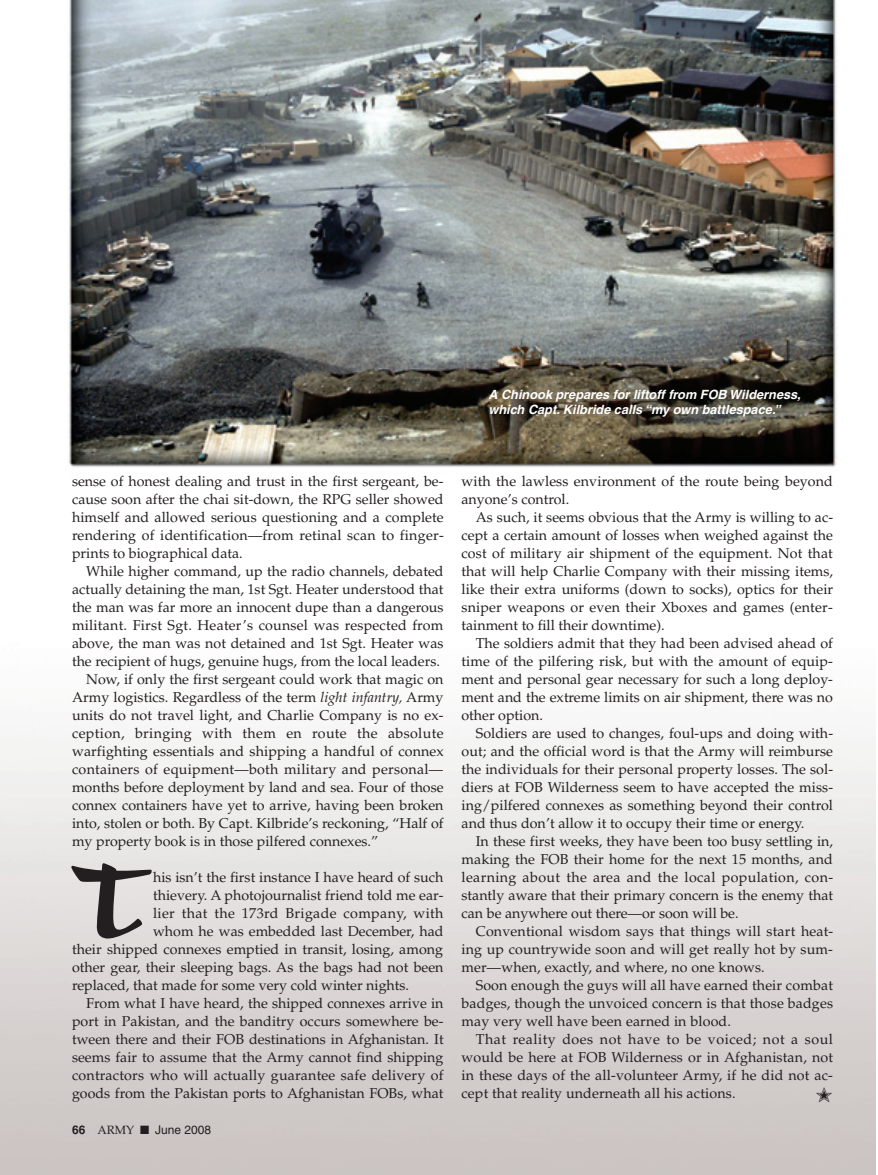
<style>
.page{position:relative;width:878px;height:1175px;background:#fff}
.page>*{position:absolute;margin:0;border:0;box-sizing:border-box;transform-origin:0 0}
.t1{font:900 118.5px "Present";color:#231f20;scale:.83 1}
.t2{font:14.25px/18px "Palatino";color:#231f20;text-align:justify}
.t3{font:14.25px "Palatino";letter-spacing:.025em;color:#231f20}
.t4{font:14.25px "Palatino";letter-spacing:.02em;color:#231f20}
.t5{font:italic 700 12.75px/15.8px "Helvetica";color:#fff}
.t6{font:12px "Helvetica";color:#231f20}
.s1{font-style:italic}
.s2{font-weight:700}
.s3{font-family:"Palatino"}
</style>
<div class="page">
<img style="left:0;top:0;width:875px;height:1174px">
<svg style="left:816px;top:1087px;width:16px;height:15px"></svg>
<p class="t5" style="left:488px;top:387px;width:314px">A Chinook prepares for liftoff from FOB Wilderness, which Capt. Kilbride calls “my own battlespace.”</p>
<p class="t2" style="left:72px;top:474px;width:373px">sense of honest dealing and trust in the first sergeant, be&shy;cause soon after the chai sit-down, the RPG seller showed himself and allowed serious questioning and a complete rendering of identification—from retinal scan to finger&shy;prints to biographical data.</p>
<p class="t2" style="left:86px;top:564px;width:359px">While higher command, up the radio channels, debated</p>
<p class="t2" style="left:72px;top:582px;width:373px">actually detaining the man, 1st Sgt. Heater understood that</p>
<p class="t2" style="left:72px;top:600px;width:373px">the man was far more an innocent dupe than a dangerous</p>
<p class="t2" style="left:72px;top:618px;width:373px">militant. First Sgt. Heater’s counsel was respected from</p>
<p class="t2" style="left:72px;top:636px;width:373px">above, the man was not detained and 1st Sgt. Heater was</p>
<p class="t2" style="left:72px;top:654px;width:369px">the recipient of hugs, genuine hugs, from the local leaders.</p>
<p class="t2" style="left:86px;top:672px;width:359px">Now, if only the first sergeant could work that magic on</p>
<p class="t2" style="left:72px;top:690px;width:373px">Army logistics. Regardless of the term <span class="s1">light infantry,</span> Army</p>
<p class="t2" style="left:72px;top:708px;width:373px">units do not travel light, and Charlie Company is no ex-</p>
<p class="t3" style="left:72px;top:728px;width:373px">ception, bringing with them en route the absolute</p>
<p class="t2" style="left:72px;top:744px;width:373px">warfighting essentials and shipping a handful of connex</p>
<p class="t4" style="left:72px;top:764px;width:372px">containers of equipment—both military and personal—</p>
<p class="t2" style="left:72px;top:780px;width:373px">months before deployment by land and sea. Four of those</p>
<p class="t2" style="left:72px;top:798px;width:373px">connex containers have yet to arrive, having been broken</p>
<p class="t2" style="left:72px;top:816px;width:373px">into, stolen or both. By Capt. Kilbride’s reckoning, “Half of</p>
<p class="t2" style="left:72px;top:834px;width:308px">my property book is in those pilfered connexes.”</p>
<h1 class="t1" style="left:72px;top:859px;width:94px">T</h1>
<p class="t2" style="left:153px;top:870px;width:292px">his isn’t the first instance I have heard of such</p>
<p class="t2" style="left:153px;top:888px;width:292px">thievery. A photojournalist friend told me ear-</p>
<p class="t3" style="left:153px;top:908px;width:292px">lier that the 173rd Brigade company, with</p>
<p class="t2" style="left:153px;top:924px;width:292px">whom he was embedded last December, had</p>
<p class="t2" style="left:72px;top:942px;width:372px">their shipped connexes emptied in transit, losing, among</p>
<p class="t2" style="left:72px;top:960px;width:373px">other gear, their sleeping bags. As the bags had not been</p>
<p class="t2" style="left:72px;top:978px;width:338px">replaced, that made for some very cold winter nights.</p>
<p class="t2" style="left:86px;top:996px;width:359px">From what I have heard, the shipped connexes arrive in</p>
<p class="t2" style="left:72px;top:1014px;width:373px">port in Pakistan, and the banditry occurs somewhere be-</p>
<p class="t2" style="left:72px;top:1032px;width:373px">tween there and their FOB destinations in Afghanistan. It</p>
<p class="t2" style="left:72px;top:1050px;width:373px">seems fair to assume that the Army cannot find shipping</p>
<p class="t2" style="left:72px;top:1068px;width:373px">contractors who will actually guarantee safe delivery of</p>
<p class="t2" style="left:72px;top:1086px;width:373px">goods from the Pakistan ports to Afghanistan FOBs, what</p>
<p class="t6" style="left:72px;top:1125px;width:140px"><span class="s2">66</span> <span class="s3">ARMY</span> ■ June 2008</p>
<p class="t2" style="left:461px;top:474px;width:373px">with the lawless environment of the route being beyond anyone’s control.</p>
<p class="t2" style="left:461px;top:510px;width:373px;text-indent:14px">As such, it seems obvious that the Army is willing to ac&shy;cept a certain amount of losses when weighed against the cost of military air shipment of the equipment. Not that that will help Charlie Company with their missing items, like their extra uniforms (down to socks), optics for their sniper weapons or even their Xboxes and games (enter&shy;tainment to fill their downtime).</p>
<p class="t2" style="left:461px;top:636px;width:373px;text-indent:14px">The soldiers admit that they had been advised ahead of time of the pilfering risk, but with the amount of equip&shy;ment and personal gear necessary for such a long deploy&shy;ment and the extreme limits on air shipment, there was no other option.</p>
<p class="t2" style="left:461px;top:726px;width:373px;text-indent:14px">Soldiers are used to changes, foul-ups and doing with&shy;out; and the official word is that the Army will reimburse the individuals for their personal property losses. The sol&shy;diers at FOB Wilderness seem to have accepted the miss&shy;ing/pilfered connexes as something beyond their control and thus don’t allow it to occupy their time or energy.</p>
<p class="t2" style="left:461px;top:834px;width:373px;text-indent:14px">In these first weeks, they have been too busy settling in, making the FOB their home for the next 15 months, and learning about the area and the local population, con&shy;stantly aware that their primary concern is the enemy that can be anywhere out there—or soon will be.</p>
<p class="t2" style="left:461px;top:924px;width:373px;text-indent:14px">Conventional wisdom says that things will start heat&shy;ing up countrywide soon and will get really hot by sum&shy;mer—when, exactly, and where, no one knows.</p>
<p class="t2" style="left:461px;top:978px;width:373px;text-indent:14px">Soon enough the guys will all have earned their combat badges, though the unvoiced concern is that those badges may very well have been earned in blood.</p>
<p class="t2" style="left:461px;top:1032px;width:373px;text-indent:14px">That reality does not have to be voiced; not a soul would be here at FOB Wilderness or in Afghanistan, not in these days of the all-volunteer Army, if he did not ac&shy;cept that reality underneath all his actions.</p>
</div>
